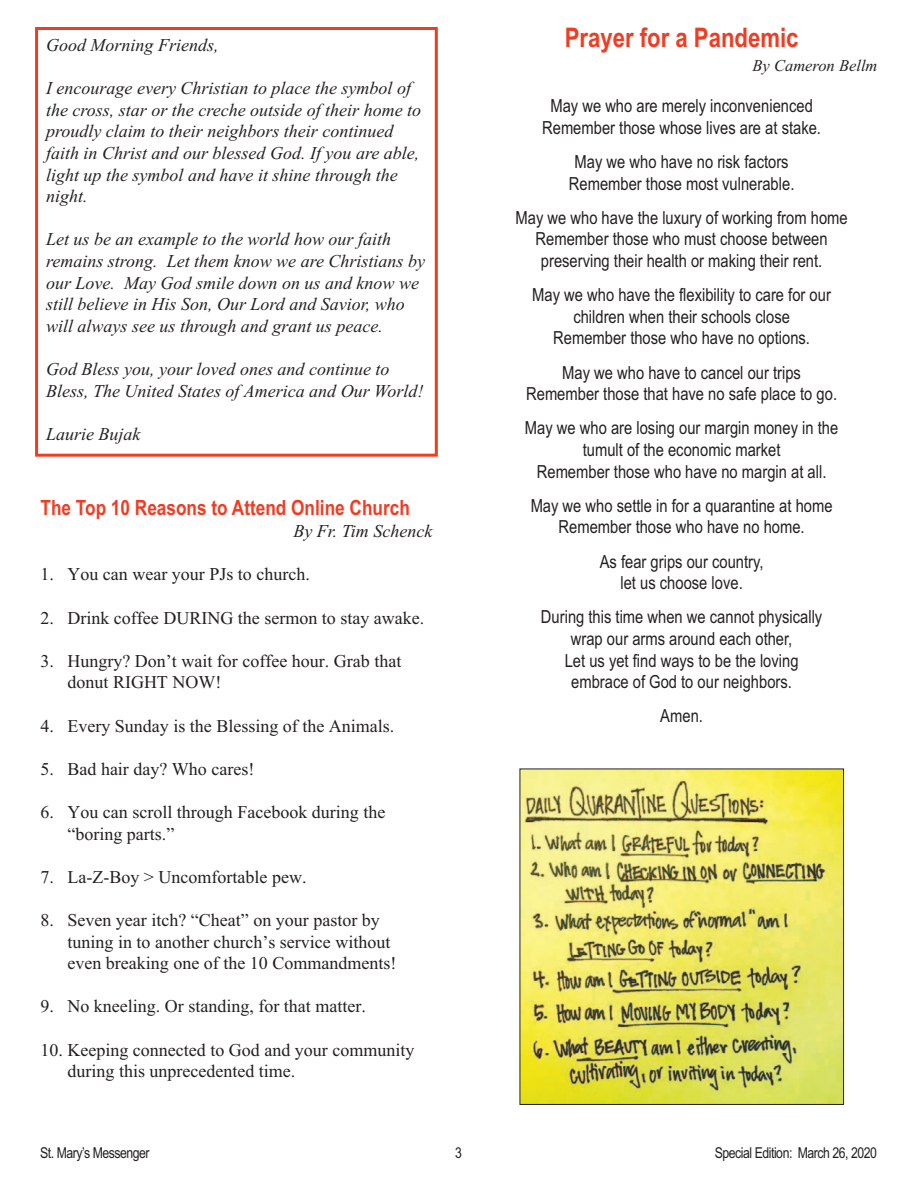
<style>
.page{position:relative;width:918px;height:1188px;background:#fff}
.page>*{position:absolute;margin:0;border:0;box-sizing:border-box;transform-origin:0 0}
.t1{font:700 27px "Arial Narrow";color:#ef3d24}
.t2{font:700 21px "Arial Narrow";color:#ef3d24}
.t3{font:18px "Arial Narrow";color:#231f20}
.t4{font:italic 18px/21.6px "Times New Roman";color:#231f20}
.t5{font:18px "Times New Roman";color:#231f20}
.t6{font:italic 16.5px "Times New Roman";color:#231f20}
.t7{font:15px "Arial Narrow";letter-spacing:-.03em;color:#231f20}
</style>
<div class="page">
<div style="left:35px;top:27px;width:403px;height:430px;border:3px solid #ef3d24"></div>
<img style="left:522px;top:771px;width:320px;height:332px">
<div style="left:520px;top:769px;width:324px;height:336px;border:1px solid #231f20"></div>
<p class="t4" style="left:46px;top:36px;width:174px">Good Morning Friends,</p>
<p class="t4" style="left:46px;top:79px;width:377px">I encourage every Christian to place the symbol of the cross, star or the creche outside of their home to proudly claim to their neighbors their continued faith in Christ and our blessed God. If you are able, light up the symbol and have it shine through the night.</p>
<p class="t4" style="left:46px;top:230px;width:347px">Let us be an example to the world how our faith</p>
<p class="t4" style="left:46px;top:252px;width:381px">remains strong. Let them know we are Christians by our Love. May God smile down on us and know we still believe in His Son, Our Lord and Savior, who will always see us through and grant us peace.</p>
<p class="t4" style="left:46px;top:360px;width:379px">God Bless you, your loved ones and continue to<br>Bless, The United States of America and Our World!</p>
<p class="t4" style="left:46px;top:425px;width:96px">Laurie Bujak</p>
<p class="t2" style="left:41px;top:500px;width:371px">The Top 10 Reasons to Attend Online Church</p>
<p class="t4" style="left:293px;top:522px;width:140px">By Fr. Tim Schenck</p>
<p class="t5" style="left:41px;top:568px;width:271px">1. You can wear your PJs to church.</p>
<p class="t5" style="left:41px;top:611px;width:385px">2. Drink coffee DURING the sermon to stay awake.</p>
<p class="t5" style="left:41px;top:654px;width:362px">3. Hungry? Don’t wait for coffee hour. Grab that</p>
<p class="t5" style="left:68px;top:676px;width:155px">donut RIGHT NOW!</p>
<p class="t5" style="left:41px;top:719px;width:355px">4. Every Sunday is the Blessing of the Animals.</p>
<p class="t5" style="left:41px;top:762px;width:215px">5. Bad hair day? Who cares!</p>
<p class="t5" style="left:41px;top:805px;width:346px">6. You can scroll through Facebook during the</p>
<p class="t5" style="left:68px;top:827px;width:108px">“boring parts.”</p>
<p class="t5" style="left:41px;top:870px;width:268px">7. La-Z-Boy &gt; Uncomfortable pew.</p>
<p class="t5" style="left:41px;top:913px;width:341px">8. Seven year itch? “Cheat” on your pastor by</p>
<p class="t5" style="left:68px;top:935px;width:324px">tuning in to another church’s service without</p>
<p class="t5" style="left:68px;top:957px;width:330px">even breaking one of the 10 Commandments!</p>
<p class="t5" style="left:41px;top:1000px;width:327px">9. No kneeling. Or standing, for that matter.</p>
<p class="t5" style="left:41px;top:1043px;width:375px">10. Keeping connected to God and your community</p>
<p class="t5" style="left:68px;top:1065px;width:229px">during this unprecedented time.</p>
<p class="t1" style="left:565px;top:27px;width:235px">Prayer for a Pandemic</p>
<p class="t6" style="left:753px;top:59px;width:126px">By Cameron Bellm</p>
<p class="t3" style="left:550px;top:99px;width:264px">May we who are merely inconvenienced</p>
<p class="t3" style="left:542px;top:121px;width:280px">Remember those whose lives are at stake.</p>
<p class="t3" style="left:575px;top:155px;width:216px">May we who have no risk factors</p>
<p class="t3" style="left:569px;top:177px;width:227px">Remember those most vulnerable.</p>
<p class="t3" style="left:516px;top:211px;width:334px">May we who have the luxury of working from home</p>
<p class="t3" style="left:536px;top:232px;width:294px">Remember those who must choose between</p>
<p class="t3" style="left:541px;top:254px;width:283px">preserving their health or making their rent.</p>
<p class="t3" style="left:532px;top:288px;width:300px">May we who have the flexibility to care for our</p>
<p class="t3" style="left:573px;top:310px;width:218px">children when their schools close</p>
<p class="t3" style="left:553px;top:331px;width:258px">Remember those who have no options.</p>
<p class="t3" style="left:562px;top:366px;width:240px">May we who have to cancel our trips</p>
<p class="t3" style="left:526px;top:387px;width:312px">Remember those that have no safe place to go.</p>
<p class="t3" style="left:525px;top:421px;width:315px">May we who are losing our margin money in the</p>
<p class="t3" style="left:583px;top:443px;width:199px">tumult of the economic market</p>
<p class="t3" style="left:537px;top:465px;width:291px">Remember those who have no margin at all.</p>
<p class="t3" style="left:531px;top:499px;width:303px">May we who settle in for a quarantine at home</p>
<p class="t3" style="left:559px;top:520px;width:248px">Remember those who have no home.</p>
<p class="t3" style="left:600px;top:555px;width:165px">As fear grips our country,</p>
<p class="t3" style="left:621px;top:576px;width:124px">let us choose love.</p>
<p class="t3" style="left:541px;top:610px;width:283px">During this time when we cannot physically</p>
<p class="t3" style="left:571px;top:632px;width:223px">wrap our arms around each other,</p>
<p class="t3" style="left:565px;top:654px;width:235px">Let us yet find ways to be the loving</p>
<p class="t3" style="left:571px;top:675px;width:222px">embrace of God to our neighbors.</p>
<p class="t3" style="left:660px;top:709px;width:44px">Amen.</p>
<p class="t7" style="left:40px;top:1147px;width:111px">St. Mary’s Messenger</p>
<p class="t7" style="left:455px;top:1147px;width:8px">3</p>
<p class="t7" style="left:715px;top:1147px;width:164px">Special Edition: March 26, 2020</p>
</div>
